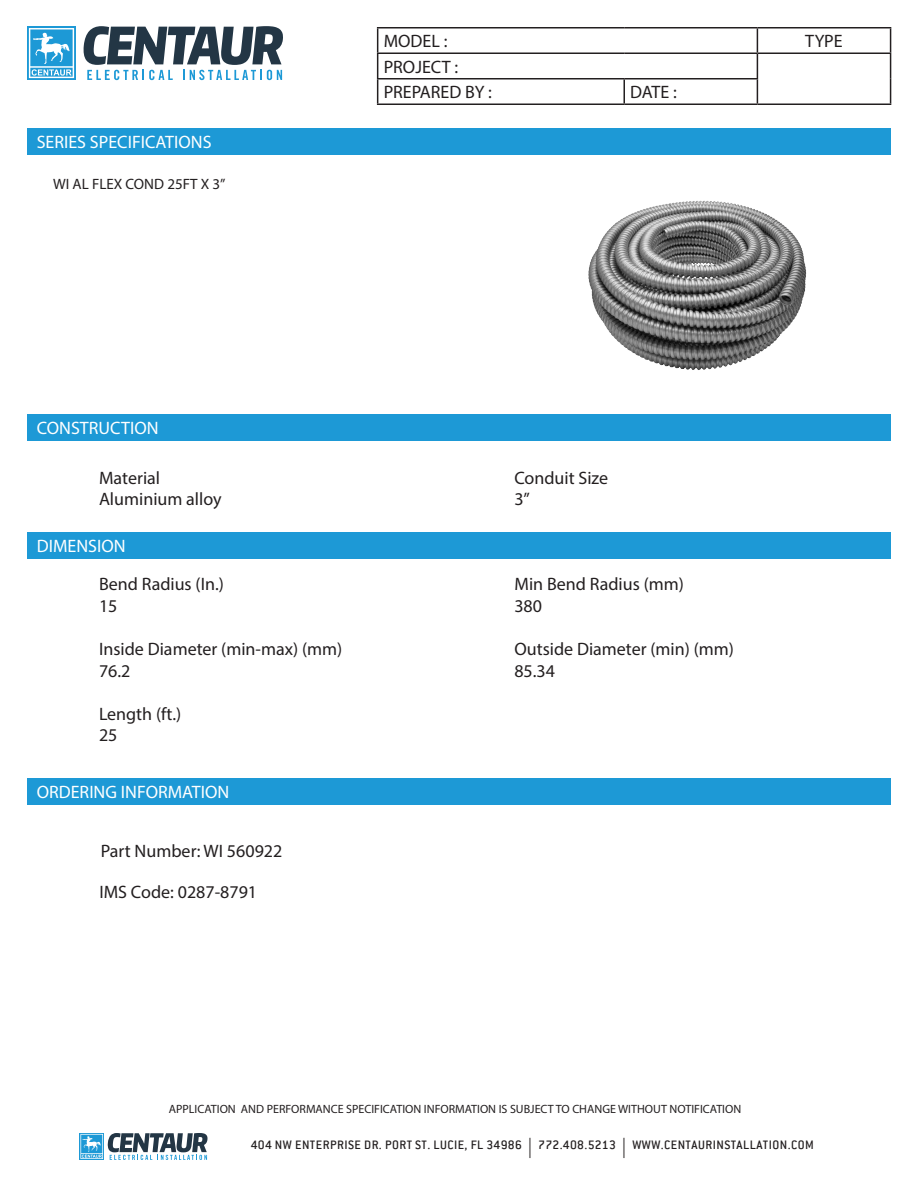
<style>
.page{position:relative;width:918px;height:1188px;background:#fff}
.page>*{position:absolute;margin:0;border:0;box-sizing:border-box;transform-origin:0 0}
.t1{font:18px/21.6px "Myriad Pro";color:#231f20}
.t2{font:18px "Myriad Pro";color:#fff}
.t3{font:15px "Myriad Pro";color:#231f20}
.t4{font:500 13.5px "Conduit ITC";letter-spacing:.035em;color:#231f20}
.t5{font:12px "Myriad Pro";color:#231f20}
.s1{font-family:"Myriad Pro";font-weight:400;font-size:20.25px}
</style>
<div class="page">
<svg style="left:80px;top:1133px;width:128px;height:27px"></svg>
<hr style="left:377px;top:27px;width:247px;height:1px;background:#231f20">
<hr style="left:624px;top:27px;width:133px;height:1px;background:#231f20">
<hr style="left:757px;top:27px;width:134px;height:1px;background:#231f20">
<hr style="left:377px;top:52px;width:247px;height:2px;background:#231f20">
<hr style="left:624px;top:52px;width:133px;height:2px;background:#231f20">
<hr style="left:757px;top:52px;width:134px;height:2px;background:#231f20">
<hr style="left:377px;top:78px;width:247px;height:2px;background:#231f20">
<svg style="left:377px;top:28px;width:1px;height:76px"></svg>
<hr style="left:624px;top:78px;width:134px;height:2px;background:#231f20">
<hr style="left:623px;top:80px;width:2px;height:24px;background:#231f20">
<svg style="left:757px;top:28px;width:1px;height:76px"></svg>
<svg style="left:890px;top:28px;width:1px;height:76px"></svg>
<hr style="left:377px;top:104px;width:247px;height:1px;background:#231f20">
<hr style="left:624px;top:104px;width:133px;height:1px;background:#231f20">
<hr style="left:757px;top:104px;width:134px;height:1px;background:#231f20">
<div style="left:27px;top:129px;width:864px;height:26px;background:#1d99d6"></div>
<div style="left:27px;top:414px;width:864px;height:27px;background:#1d99d6"></div>
<div style="left:27px;top:26px;width:49px;height:54px;background:linear-gradient(to right,#32a2d9,#32a2d9)"></div>
<svg style="left:29px;top:28px;width:45px;height:50px"></svg>
<svg style="left:83px;top:26px;width:200px;height:54px"></svg>
<img style="left:588px;top:200px;width:219px;height:170px">
<div style="left:27px;top:532px;width:864px;height:26px;background:#1d99d6"></div>
<div style="left:27px;top:778px;width:864px;height:27px;background:#1d99d6"></div>
<p class="t2" style="left:37px;top:131px;width:176px">SERIES SPECIFICATIONS</p>
<p class="t3" style="left:53px;top:175px;width:174px">WI AL FLEX COND 25FT X 3”</p>
<p class="t1" style="left:384px;top:30px;width:65px">MODEL :</p>
<p class="t1" style="left:805px;top:30px;width:39px">TYPE</p>
<p class="t1" style="left:384px;top:54px;width:110px;line-height:25.5px">PROJECT :<br>PREPARED BY :</p>
<p class="t1" style="left:630px;top:81px;width:48px">DATE :</p>
<p class="t2" style="left:37px;top:417px;width:123px">CONSTRUCTION</p>
<p class="t1" style="left:99px;top:467px;width:124px">Material<br>Aluminium alloy</p>
<p class="t2" style="left:37px;top:535px;width:90px">DIMENSION</p>
<p class="t1" style="left:99px;top:573px;width:127px">Bend Radius (In.)<br>15</p>
<p class="t1" style="left:99px;top:638px;width:245px">Inside Diameter (min-max) (mm)<br>76.2</p>
<p class="t1" style="left:99px;top:703px;width:84px">Length (ft.)<br>25</p>
<p class="t2" style="left:37px;top:781px;width:194px">ORDERING INFORMATION</p>
<p class="t1" style="left:101px;top:840px;width:183px">Part Number: WI 560922</p>
<p class="t1" style="left:100px;top:880px;width:159px">IMS Code: 0287-8791</p>
<p class="t1" style="left:514px;top:467px;width:95px">Conduit Size<br>3”</p>
<p class="t1" style="left:514px;top:573px;width:171px">Min Bend Radius (mm)<br>380</p>
<p class="t1" style="left:514px;top:638px;width:221px">Outside Diameter (min) (mm)<br>85.34</p>
<p class="t5" style="left:169px;top:1101px;width:574px">APPLICATION AND PERFORMANCE SPECIFICATION INFORMATION IS SUBJECT TO CHANGE WITHOUT NOTIFICATION</p>
<p class="t4" style="left:251px;top:1137px;width:565px">404 NW ENTERPRISE DR. PORT ST. LUCIE, FL 34986 <span class="s1">|</span> 772.408.5213 <span class="s1">|</span> WWW.CENTAURINSTALLATION.COM</p>
</div>
